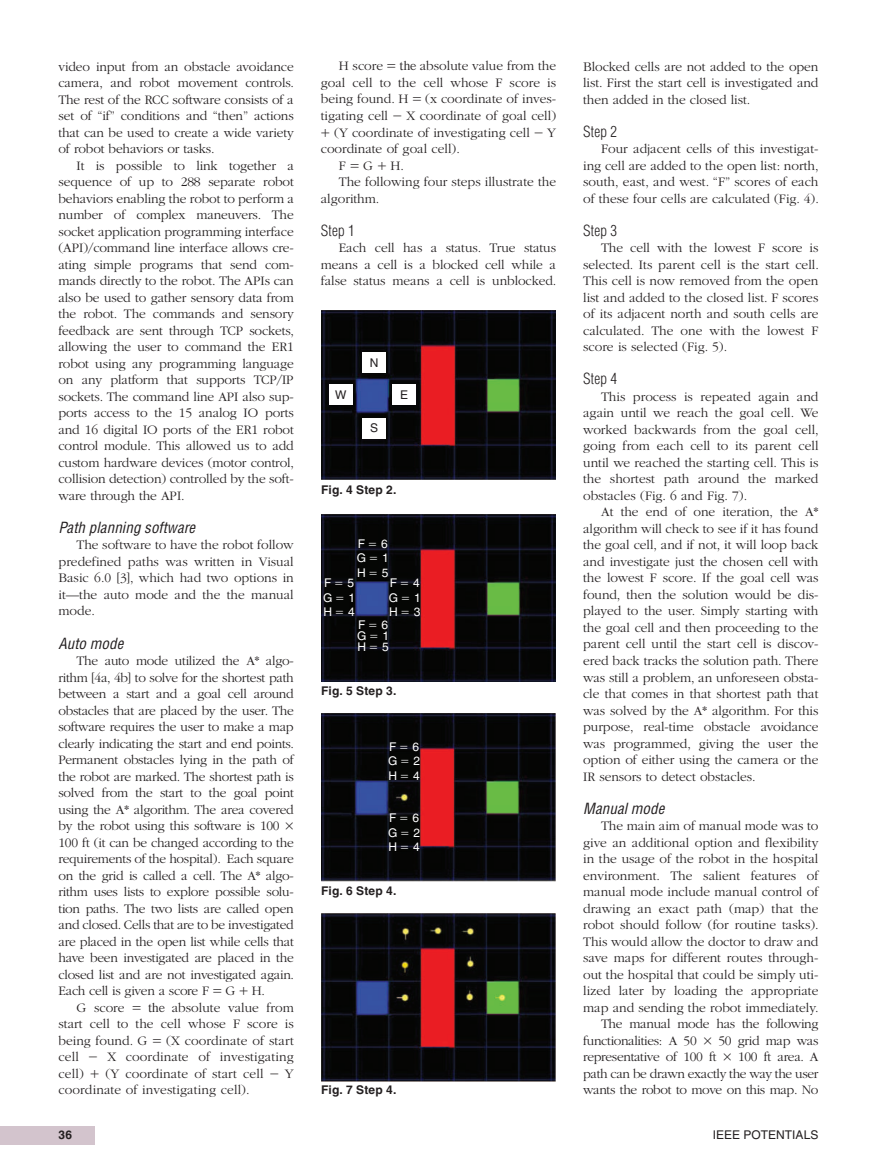
<style>
.page{position:relative;width:877px;height:1176px;background:#fff}
.page>*{position:absolute;margin:0;border:0;box-sizing:border-box;transform-origin:0 0}
.t1{font:italic condensed 15px "Helvetica LT Std";letter-spacing:.005em;color:#231f20}
.t2{font:300 condensed 15px "Helvetica LT Std";letter-spacing:.015em;color:#231f20}
.t3{font:300 13.5px/16.5px "ITC Garamond Std";color:#231f20;text-align:justify}
.t4{font:12px/14.4px "Helvetica LT Std";color:#fff;text-align:justify}
.t5{font:700 12px "Helvetica LT Std";letter-spacing:.01em;color:#231f20}
.t6{font:12px "Helvetica LT Std";letter-spacing:.005em;color:#231f20}
.s1{font-family:"MM Binary";font-weight:400}
.s2{font-family:"MM Times Roman";font-weight:400}
.s3{font-family:"MM Times Roman"}
</style>
<div class="page">
<div style="left:0;top:1126px;width:94px;height:18px;background:#d3c4cd"></div>
<img style="left:321px;top:310px;width:235px;height:169px">
<div style="left:363px;top:352px;width:23px;height:20px;background:#fff"></div>
<div style="left:329px;top:384px;width:23px;height:20px;background:#fff"></div>
<div style="left:393px;top:384px;width:23px;height:20px;background:#fff"></div>
<div style="left:363px;top:418px;width:23px;height:20px;background:#fff"></div>
<img style="left:321px;top:514px;width:235px;height:167px">
<img style="left:321px;top:713px;width:235px;height:168px">
<img style="left:321px;top:913px;width:235px;height:167px">
<p class="t3" style="left:58px;top:58px;width:237px">video input from an obstacle avoidance camera, and robot movement controls.<br>The rest of the RCC software consists of a set of “if” conditions and “then” actions that can be used to create a wide variety of robot behaviors or tasks.</p>
<p class="t3" style="left:58px;top:157px;width:237px;text-indent:18px">It is possible to link together a sequence of up to 288 separate robot behaviors enabling the robot to perform a number of complex maneuvers. The socket application programming interface (API)/command line interface allows cre&shy;ating simple programs that send com&shy;mands directly to the robot. The APIs can also be used to gather sensory data from the robot. The commands and sensory feedback are sent through TCP sockets, allowing the user to command the ER1 robot using any programming language on any platform that supports TCP/IP sockets. The command line API also sup&shy;ports access to the 15 analog IO ports and 16 digital IO ports of the ER1 robot control module. This allowed us to add custom hardware devices (motor control, collision detection) controlled by the soft&shy;ware through the API.</p>
<p class="t1" style="left:58px;top:518px;width:138px">Path planning software</p>
<p class="t3" style="left:59px;top:537px;width:237px;text-indent:18px">The software to have the robot follow predefined paths was written in Visual Basic 6.0 [3], which had two options in it—the auto mode and the the manual mode.</p>
<p class="t1" style="left:58px;top:633px;width:66px">Auto mode</p>
<p class="t3" style="left:59px;top:652px;width:237px;text-indent:18px">The auto mode utilized the A* algo&shy;rithm [4a, 4b] to solve for the shortest path between a start and a goal cell around obstacles that are placed by the user. The software requires the user to make a map clearly indicating the start and end points.<br>Permanent obstacles lying in the path of the robot are marked. The shortest path is solved from the start to the goal point using the A* algorithm. The area covered by the robot using this software is 100 <span class="s1"># </span>100 ft (it can be changed according to the requirements of the hospital). Each square on the grid is called a cell. The A* algo&shy;rithm uses lists to explore possible solu&shy;tion paths. The two lists are called open and closed. Cells that are to be investigated are placed in the open list while cells that have been investigated are placed in the closed list and are not investigated again.<br>Each cell is given a score F <span class="s2">=</span> G <span class="s2">+</span> H.</p>
<p class="t3" style="left:59px;top:999px;width:237px;text-indent:18px">G score <span class="s2">= the</span> absolute value from start cell to the cell whose F score is being found. G <span class="s2">=</span> (X coordinate of start cell <span class="s2">-</span> X coordinate of investigating cell) <span class="s2">+</span> (Y coordinate of start cell <span class="s2">-</span> Y coordinate of investigating cell).</p>
<p class="t3" style="left:339px;top:58px;width:219px">H score <span class="s2">= the</span> absolute value from the</p>
<p class="t3" style="left:321px;top:75px;width:237px">goal cell to the cell whose F score is</p>
<p class="t3" style="left:321px;top:91px;width:237px">being found. H <span class="s2">=</span> (x coordinate of inves-</p>
<p class="t3" style="left:321px;top:108px;width:237px">tigating cell <span class="s2">-</span> X coordinate of goal cell)</p>
<p class="t3" style="left:321px;top:124px;width:237px"><span class="s2">+</span> (Y coordinate of investigating cell <span class="s2">-</span> Y</p>
<p class="t3" style="left:321px;top:141px;width:141px">coordinate of goal cell).</p>
<p class="t3" style="left:339px;top:157px;width:67px">F <span class="s2">=</span> G <span class="s2">+</span> H.</p>
<p class="t3" style="left:339px;top:174px;width:219px">The following four steps illustrate the</p>
<p class="t3" style="left:321px;top:190px;width:60px">algorithm.</p>
<p class="t2" style="left:321px;top:221px;width:36px">Step 1</p>
<p class="t3" style="left:321px;top:240px;width:237px;text-indent:18px">Each cell has a status. True status means a cell is a blocked cell while a false status means a cell is unblocked.</p>
<p class="t6" style="left:370px;top:355px;width:10px">N</p>
<p class="t6" style="left:335px;top:387px;width:13px">W</p>
<p class="t6" style="left:400px;top:387px;width:10px">E</p>
<p class="t6" style="left:370px;top:421px;width:10px">S</p>
<p class="t5" style="left:321px;top:482px;width:77px">Fig. 4 Step 2.</p>
<p class="t4" style="left:357px;top:536px;width:34px">F <span class="s3">=</span> 6<br>G <span class="s3">=</span> 1<br>H <span class="s3">=</span> 5</p>
<p class="t4" style="left:323px;top:575px;width:34px">F <span class="s3">=</span> 5<br>G <span class="s3">=</span> 1<br>H <span class="s3">=</span> 4</p>
<p class="t4" style="left:389px;top:575px;width:34px">F <span class="s3">=</span> 4<br>G <span class="s3">=</span> 1<br>H <span class="s3">=</span> 3</p>
<p class="t4" style="left:357px;top:618px;width:34px;line-height:11.2px">F <span class="s3">=</span> 6<br>G <span class="s3">=</span> 1<br>H <span class="s3">=</span> 5</p>
<p class="t5" style="left:321px;top:682px;width:77px">Fig. 5 Step 3.</p>
<p class="t4" style="left:388px;top:739px;width:34px">F <span class="s3">=</span> 6<br>G <span class="s3">=</span> 2<br>H <span class="s3">=</span> 4</p>
<p class="t4" style="left:388px;top:810px;width:34px">F <span class="s3">=</span> 6<br>G <span class="s3">=</span> 2<br>H <span class="s3">=</span> 4</p>
<p class="t5" style="left:321px;top:883px;width:77px">Fig. 6 Step 4.</p>
<p class="t5" style="left:321px;top:1082px;width:77px">Fig. 7 Step 4.</p>
<p class="t3" style="left:583px;top:58px;width:237px">Blocked cells are not added to the open list. First the start cell is investigated and then added in the closed list.</p>
<p class="t2" style="left:583px;top:122px;width:36px">Step 2</p>
<p class="t3" style="left:583px;top:141px;width:237px;text-indent:18px">Four adjacent cells of this investigat&shy;ing cell are added to the open list: north, south, east, and west. “F” scores of each of these four cells are calculated (Fig. 4).</p>
<p class="t2" style="left:583px;top:221px;width:36px">Step 3</p>
<p class="t3" style="left:583px;top:240px;width:237px;text-indent:18px">The cell with the lowest F score is selected. Its parent cell is the start cell.<br>This cell is now removed from the open list and added to the closed list. F scores of its adjacent north and south cells are calculated. The one with the lowest F score is selected (Fig. 5).</p>
<p class="t2" style="left:583px;top:369px;width:36px">Step 4</p>
<p class="t3" style="left:583px;top:388px;width:237px;text-indent:18px">This process is repeated again and again until we reach the goal cell. We worked backwards from the goal cell, going from each cell to its parent cell until we reached the starting cell. This is the shortest path around the marked obstacles (Fig. 6 and Fig. 7).</p>
<p class="t3" style="left:583px;top:504px;width:237px;text-indent:18px">At the end of one iteration, the A* algorithm will check to see if it has found the goal cell, and if not, it will loop back and investigate just the chosen cell with the lowest F score. If the goal cell was found, then the solution would be dis&shy;played to the user. Simply starting with the goal cell and then proceeding to the parent cell until the start cell is discov&shy;ered back tracks the solution path. There was still a problem, an unforeseen obsta&shy;cle that comes in that shortest path that was solved by the A* algorithm. For this purpose, real-time obstacle avoidance was programmed, giving the user the option of either using the camera or the IR sensors to detect obstacles.</p>
<p class="t1" style="left:583px;top:798px;width:83px">Manual mode</p>
<p class="t3" style="left:583px;top:817px;width:237px;text-align:right">The main aim of manual mode was to give an additional option and flexibility in the usage of the robot in the hospital environment. The salient features of manual mode include manual control of drawing an exact path (map) that the robot should follow (for routine tasks).<br>This would allow the doctor to draw and save maps for different routes through&shy;out the hospital that could be simply uti&shy;lized later by loading the appropriate map and sending the robot immediately.<br>The manual mode has the following functionalities: A 50 <span class="s1">#</span> 50 grid map was representative of 100 ft <span class="s1">#</span> 100 ft area. A path can be drawn exactly the way the user wants the robot to move on this map. No</p>
<p class="t5" style="left:58px;top:1126px;width:15px">36</p>
<p class="t6" style="left:713px;top:1127px;width:107px">IEEE POTENTIALS</p>
</div>
